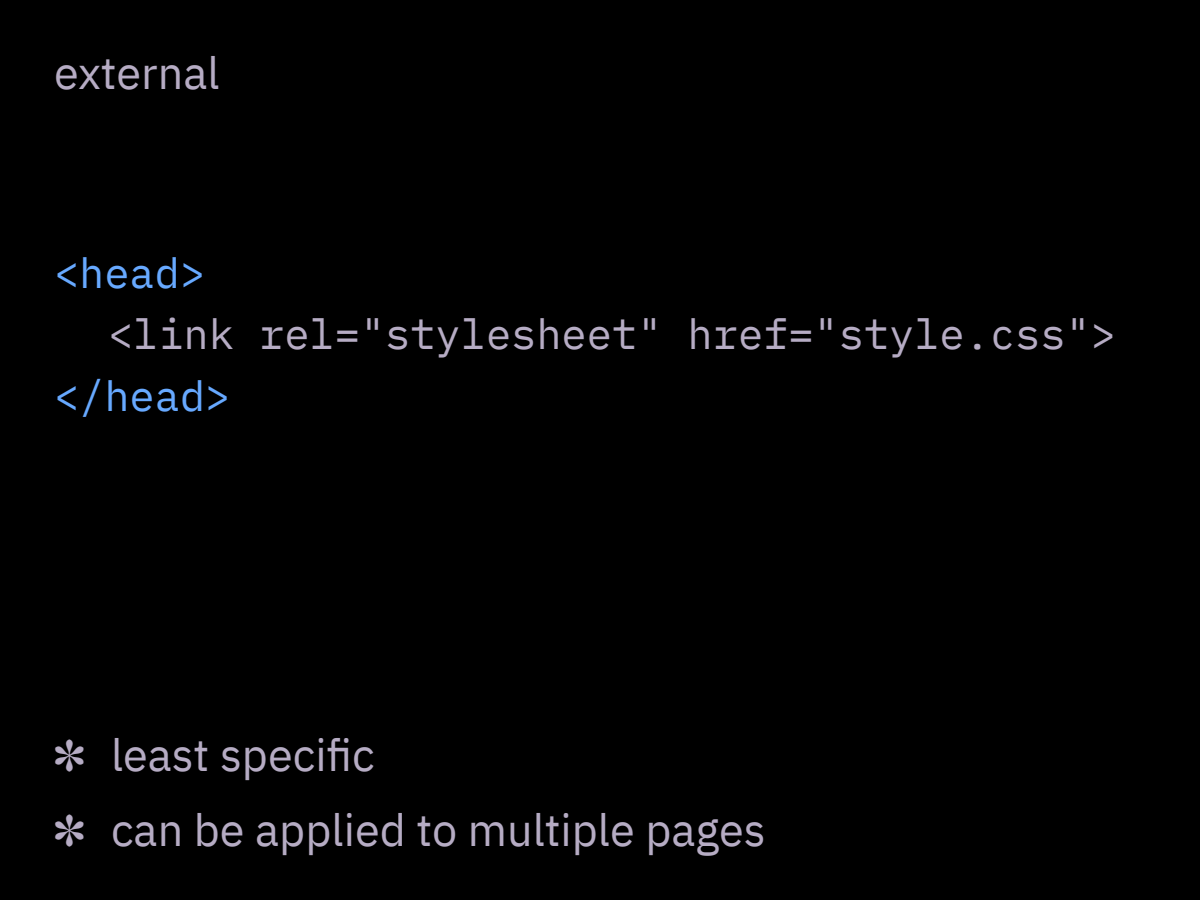
<style>
.page{position:relative;width:1200px;height:900px;background:#fff}
.page>*{position:absolute;margin:0;border:0;box-sizing:border-box;transform-origin:0 0}
.t1{font:45px/75px "IBM Plex Sans";color:#b6acc4}
.t2{font:42px "IBM Plex Mono";color:#b6acc4}
.t3{font:42px "IBM Plex Mono";color:#67a9ff}
</style>
<div class="page">
<div style="left:1px;top:1px;width:1198px;height:898px;background:#000"></div>
<p class="t1" style="left:54px;top:32px;width:167px">external</p>
<p class="t3" style="left:54px;top:241px;width:153px">&lt;head&gt;</p>
<p class="t2" style="left:108px;top:302px;width:1010px">&lt;link rel="stylesheet" href="style.css"&gt;</p>
<p class="t3" style="left:54px;top:364px;width:178px">&lt;/head&gt;</p>
<p class="t1" style="left:54px;top:714px;width:713px">✽ least specific<br>✽ can be applied to multiple pages</p>
</div>
